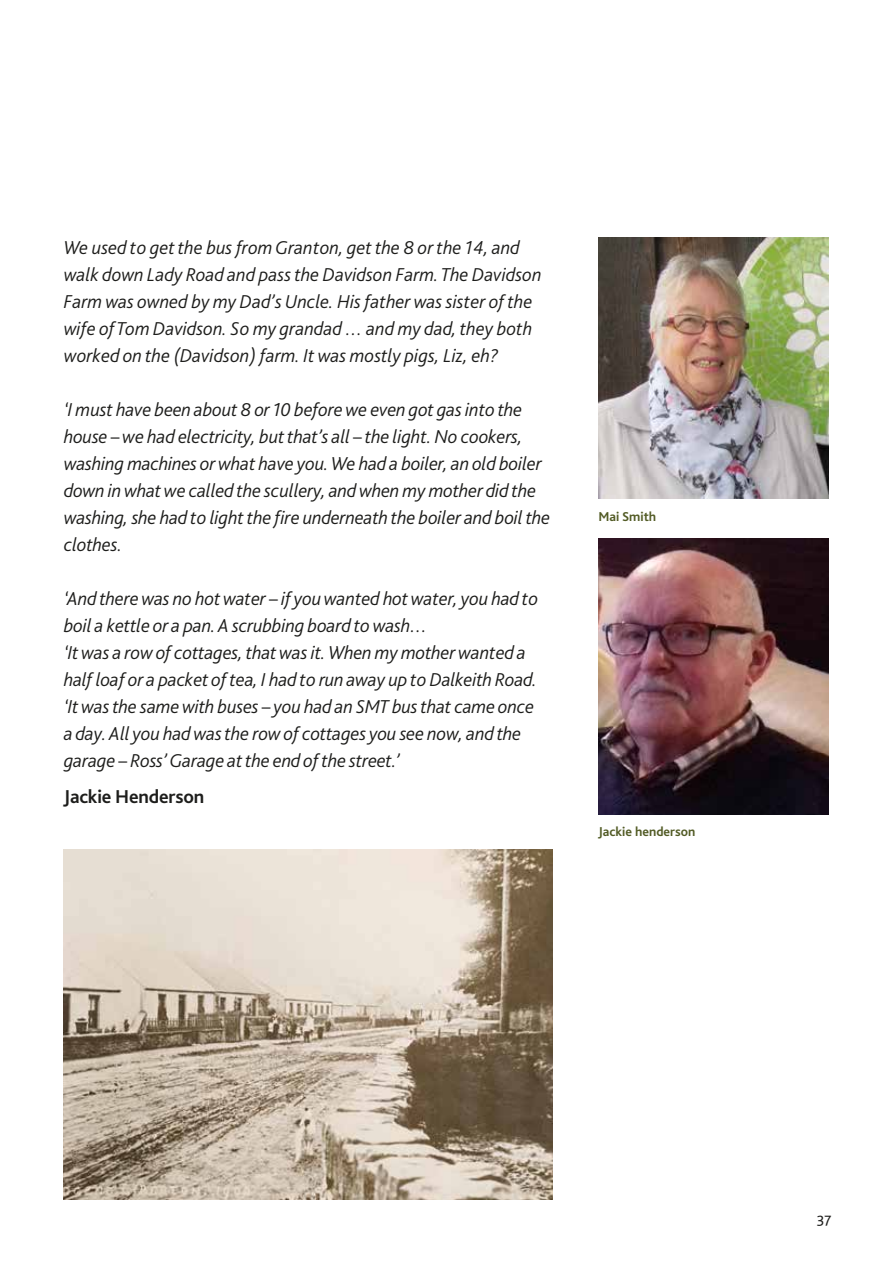
<style>
.page{position:relative;width:893px;height:1263px;background:#fff}
.page>*{position:absolute;margin:0;border:0;box-sizing:border-box;transform-origin:0 0}
.t1{font:italic 300 19.5px/27px "Bliss 2";letter-spacing:-.01em;color:#1d1d1b}
.t2{font:700 19.5px "Bliss 2";letter-spacing:-.01em;color:#1d1d1b}
.t3{font:15px "Bliss 2";color:#1d1d1b}
.t4{font:700 13.5px "Bliss 2";color:#525b25}
</style>
<div class="page">
<img style="left:598px;top:237px;width:230px;height:262px">
<img style="left:598px;top:538px;width:230px;height:277px">
<img style="left:64px;top:850px;width:489px;height:349px">
<p class="t1" style="left:64px;top:233px;width:479px">We used to get the bus from Granton, get the 8 or the 14, and walk down Lady Road and pass the Davidson Farm. The Davidson Farm was owned by my Dad’s Uncle. His father was sister of the wife of Tom Davidson. So my grandad … and my dad, they both worked on the (Davidson) farm. It was mostly pigs, Liz, eh?</p>
<p class="t1" style="left:64px;top:395px;width:488px">‘I must have been about 8 or 10 before we even got gas into the house – we had electricity, but that’s all – the light. No cookers, washing machines or what have you. We had a boiler, an old boiler down in what we called the scullery, and when my mother did the washing, she had to light the fire underneath the boiler and boil the clothes.</p>
<p class="t1" style="left:64px;top:585px;width:476px">‘And there was no hot water – if you wanted hot water, you had to boil a kettle or a pan. A scrubbing board to wash…<br>‘It was a row of cottages, that was it. When my mother wanted a half loaf or a packet of tea, I had to run away up to Dalkeith Road. ‘It was the same with buses – you had an SMT bus that came once a day. All you had was the row of cottages you see now, and the garage – Ross’ Garage at the end of the street.’</p>
<p class="t2" style="left:64px;top:784px;width:142px">Jackie Henderson</p>
<p class="t4" style="left:598px;top:508px;width:59px">Mai Smith</p>
<p class="t4" style="left:598px;top:823px;width:98px">Jackie henderson</p>
<p class="t3" style="left:817px;top:1209px;width:16px">37</p>
</div>
